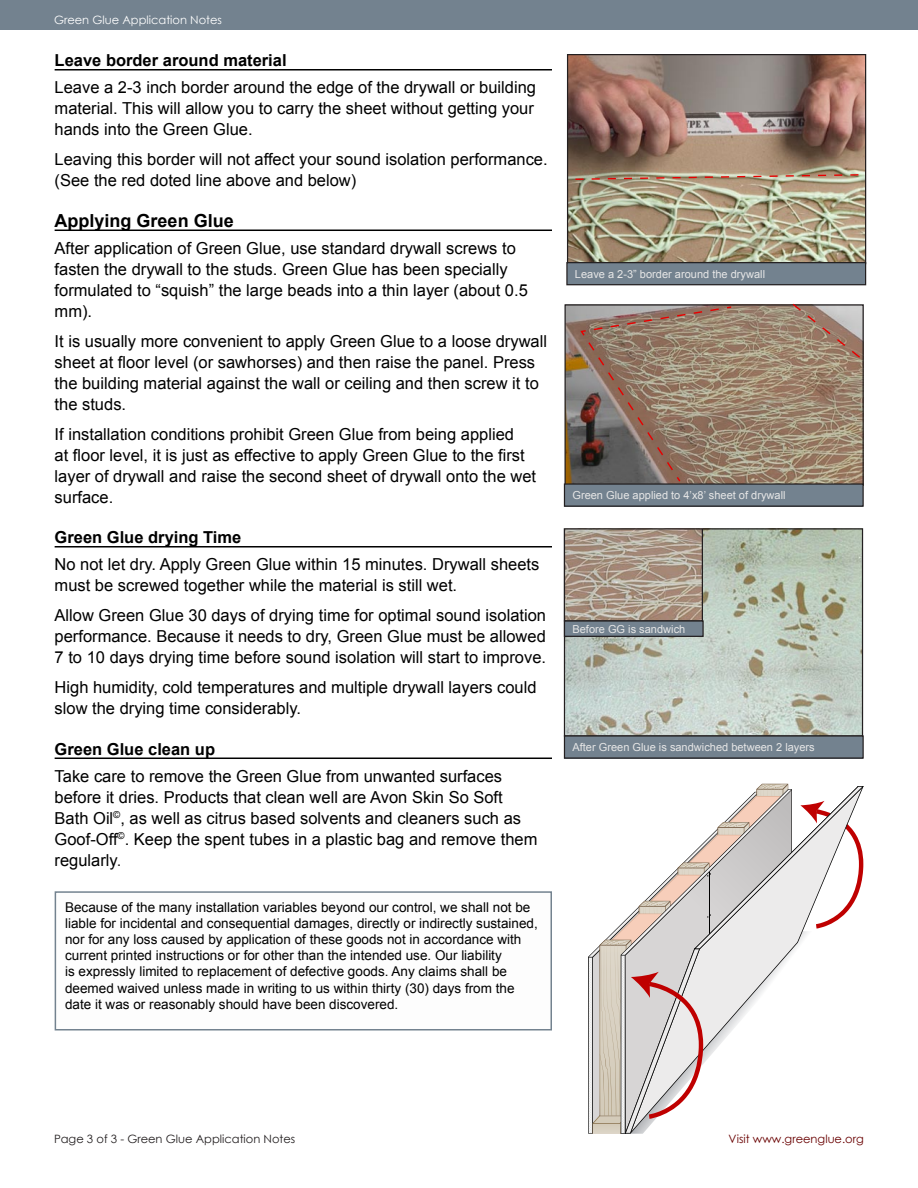
<style>
.page{position:relative;width:918px;height:1188px;background:#fff}
.page>*{position:absolute;margin:0;border:0;box-sizing:border-box;transform-origin:0 0}
.Paragraph_Style_1{font:700 18px "Arial";color:#000}
.t1{font:16.5px/21px "Arial";color:#000}
.Paragraph_Style_1-2{font:700 16.5px "Arial";color:#000}
.t2{font:13.5px/16.2px "Arial";color:#000}
.t3{font:11.4px "Century Gothic";color:#231f20}
.t4{font:11.4px "Century Gothic";color:#fff}
.t5{font:11.4px "Century Gothic";color:#690101}
.t6{font:11.1px "Arial";color:#e6e6e6}
.s1{color:#231f20}
</style>
<div class="page">
<hr style="left:55px;top:69px;width:497px;height:2px;background:#000">
<hr style="left:55px;top:230px;width:497px;height:1px;background:#000">
<hr style="left:55px;top:546px;width:497px;height:2px;background:#000">
<hr style="left:55px;top:758px;width:497px;height:1px;background:#000">
<div style="left:55px;top:891px;width:497px;height:139px;border:2px solid #73828f"></div>
<svg style="left:589px;top:784px;width:275px;height:350px"></svg>
<img style="left:569px;top:56px;width:295px;height:206px">
<div style="left:567px;top:54px;width:299px;height:210px;border:1px solid #231f20"></div>
<div style="left:567px;top:263px;width:299px;height:22px;background:#73828f"></div>
<div style="left:566px;top:262px;width:300px;height:23px;border:1px solid #231f20"></div>
<img style="left:566px;top:306px;width:296px;height:177px">
<div style="left:564px;top:304px;width:300px;height:182px;border:1px solid #231f20"></div>
<div style="left:564px;top:484px;width:299px;height:22px;background:#73828f"></div>
<div style="left:564px;top:483px;width:300px;height:24px;border:1px solid #231f20"></div>
<img style="left:566px;top:530px;width:295px;height:205px">
<img style="left:566px;top:530px;width:135px;height:89px">
<div style="left:564px;top:528px;width:139px;height:93px;border:1px solid #231f20"></div>
<div style="left:564px;top:736px;width:299px;height:22px;background:#73828f"></div>
<div style="left:564px;top:735px;width:300px;height:24px;border:1px solid #231f20"></div>
<div style="left:564px;top:621px;width:139px;height:15px;background:#73828f"></div>
<div style="left:564px;top:620px;width:140px;height:17px;border:1px solid #231f20"></div>
<svg style="left:580px;top:306px;width:153px;height:177px;background:#8d796a"></svg>
<svg style="left:791px;top:303px;width:71px;height:56px;background:#a79183"></svg>
<svg style="left:574px;top:173px;width:286px;height:8px;background:#b59c84"></svg>
<div style="left:0;top:0;width:918px;height:30px;background:#73828f"></div>
<p class="t4" style="left:54px;top:13px;width:170px">Green Glue Application Notes</p>
<p class="Paragraph_Style_1-2" style="left:55px;top:51px;width:233px">Leave border around material</p>
<p class="t1" style="left:55px;top:77px;width:483px">Leave a 2-3 inch border around the edge of the drywall or building material. This will allow you to carry the sheet without getting your hands into the Green Glue.</p>
<p class="t1" style="left:55px;top:149px;width:495px">Leaving this border will not affect your sound isolation performance. (See the red doted line above and below)</p>
<p class="Paragraph_Style_1" style="left:55px;top:210px;width:181px">Applying Green Glue</p>
<p class="t1" style="left:55px;top:237px;width:475px">After application of Green Glue, use standard drywall screws to fasten the drywall to the studs. Green Glue has been specially formulated to “squish” the large beads into a thin layer (about 0.5 mm).</p>
<p class="t1" style="left:55px;top:330px;width:494px">It is usually more convenient to apply Green Glue to a loose drywall sheet at floor level (or sawhorses) and then raise the panel. Press the building material against the wall or ceiling and then screw it to the studs.</p>
<p class="t1" style="left:55px;top:423px;width:483px">If installation conditions prohibit Green Glue from being applied<br>at floor level, it is just as effective to apply Green Glue to the first layer of drywall and raise the second sheet of drywall onto the wet surface.</p>
<p class="Paragraph_Style_1-2" style="left:55px;top:528px;width:188px">Green Glue drying Time</p>
<p class="t1" style="left:55px;top:554px;width:486px">No not let dry. Apply Green Glue within 15 minutes. Drywall sheets must be screwed together while the material is still wet.</p>
<p class="t1" style="left:55px;top:605px;width:493px;text-align:justify">Allow Green Glue 30 days of drying time for optimal sound isolation performance. Because it needs to dry, Green Glue must be allowed 7 to 10 days drying time before sound isolation will start to improve.</p>
<p class="t1" style="left:55px;top:677px;width:484px">High humidity, cold temperatures and multiple drywall layers could slow the drying time considerably.</p>
<p class="Paragraph_Style_1-2" style="left:55px;top:739px;width:162px">Green Glue clean up</p>
<p class="t1" style="left:55px;top:765px;width:484px">Take care to remove the Green Glue from unwanted surfaces before it dries. Products that clean well are Avon Skin So Soft Bath Oil<sup>©</sup>, as well as citrus based solvents and cleaners such as Goof-Off<sup>©</sup>. Keep the spent tubes in a plastic bag and remove them regularly<span class="s1">.</span></p>
<p class="t2" style="left:65px;top:899px;width:474px">Because of the many installation variables beyond our control, we shall not be liable for incidental and consequential damages, directly or indirectly sustained, nor for any loss caused by application of these goods not in accordance with current printed instructions or for other than the intended use. Our liability<br>is expressly limited to replacement of defective goods. Any claims shall be deemed waived unless made in writing to us within thirty (30) days from the date it was or reasonably should have been discovered.</p>
<p class="t6" style="left:575px;top:268px;width:192px">Leave a 2-3” border around the drywall</p>
<p class="t6" style="left:572px;top:489px;width:215px">Green Glue applied to 4’x8’ sheet of drywall</p>
<p class="t6" style="left:572px;top:623px;width:114px">Before GG is sandwich</p>
<p class="t6" style="left:572px;top:741px;width:244px">After Green Glue is sandwiched between 2 layers</p>
<p class="t3" style="left:54px;top:1132px;width:243px">Page 3 of 3 - Green Glue Application Notes</p>
<p class="t5" style="left:729px;top:1132px;width:137px">Visit www.greenglue.org</p>
</div>
